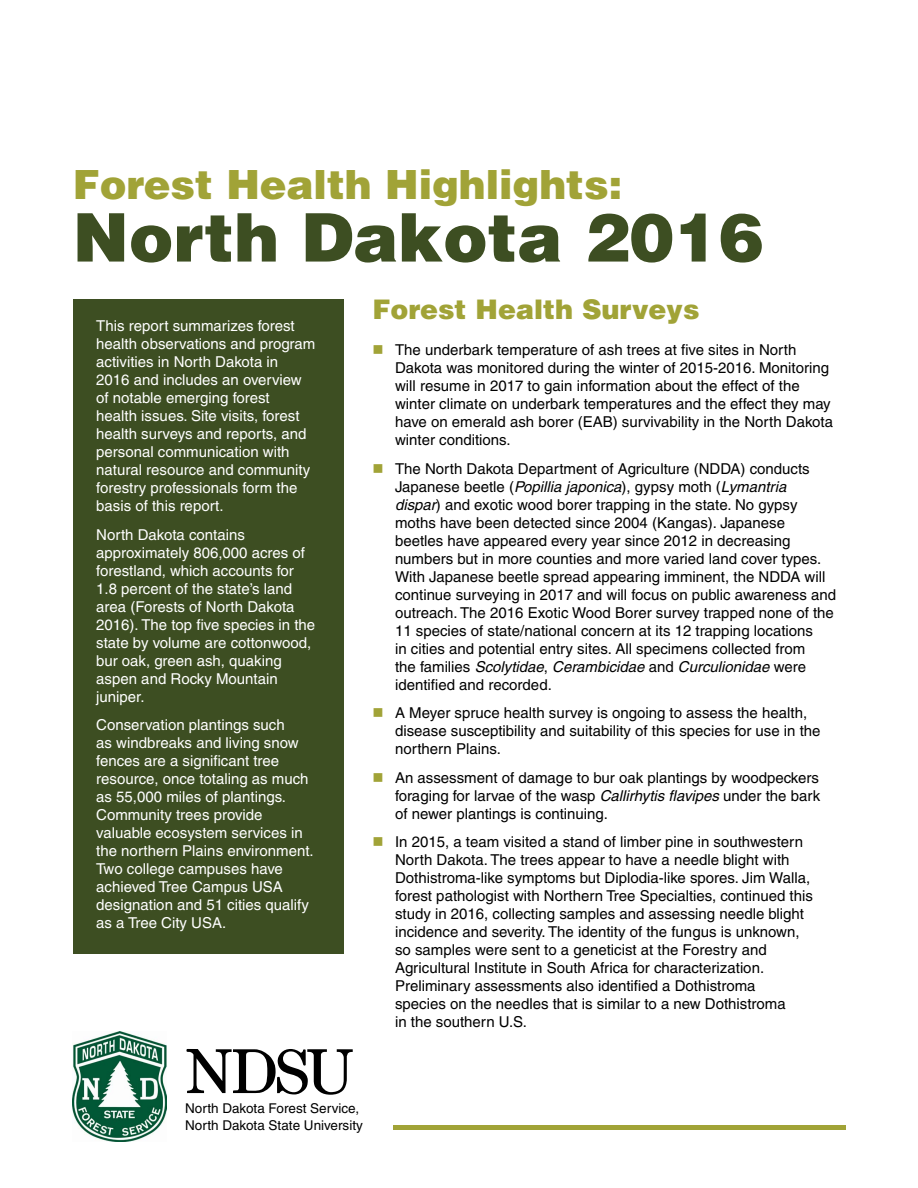
<style>
.page{position:relative;width:918px;height:1188px;background:#fff}
.page>*{position:absolute;margin:0;border:0;box-sizing:border-box;transform-origin:0 0}
.t1{font:900 67.05px "Helvetica";color:#3d4e22}
.t2{font:900 40.2px "Helvetica";color:#a1a337}
.t3{font:900 27px "Helvetica";color:#a1a337}
.t4{font:15px/18px "Helvetica";color:#000}
.t5{font:15px/18px "Helvetica";color:#fff}
.t6{font:13.5px/16.5px "Helvetica";color:#000}
.s1{font-style:italic}
</style>
<div class="page">
<div style="left:393px;top:1125px;width:453px;height:5px;background:#a1a337"></div>
<svg style="left:186px;top:1049px;width:167px;height:46px"></svg>
<img style="left:73px;top:1031px;width:94px;height:111px">
<div style="left:73px;top:299px;width:271px;height:655px;background:#3d4e22"></div>
<h2 class="t2" style="left:73px;top:158px;width:551px">Forest Health Highlights:</h2>
<h1 class="t1" style="left:73px;top:194px;width:692px">North Dakota 2016</h1>
<p class="t5" style="left:96px;top:317px;width:221px">This report summarizes forest health observations and program activities in North Dakota in<br>2016 and includes an overview of notable emerging forest<br>health issues. Site visits, forest health surveys and reports, and personal communication with natural resource and community forestry professionals form the basis of this report.</p>
<p class="t5" style="left:96px;top:526px;width:220px">North Dakota contains approximately 806,000 acres of forestland, which accounts for<br>1.8 percent of the state’s land area (Forests of North Dakota<br>2016). The top five species in the state by volume are cottonwood, bur oak, green ash, quaking aspen and Rocky Mountain juniper.</p>
<p class="t5" style="left:96px;top:716px;width:219px">Conservation plantings such<br>as windbreaks and living snow fences are a significant tree resource, once totaling as much as 55,000 miles of plantings.<br>Community trees provide valuable ecosystem services in the northern Plains environment.<br>Two college campuses have achieved Tree Campus USA designation and 51 cities qualify as a Tree City USA.</p>
<h3 class="t3" style="left:373px;top:292px;width:328px">Forest Health Surveys</h3>
<p class="t4" style="left:395px;top:341px;width:440px">The underbark temperature of ash trees at five sites in North Dakota was monitored during the winter of 2015-2016. Monitoring will resume in 2017 to gain information about the effect of the winter climate on underbark temperatures and the effect they may have on emerald ash borer (EAB) survivability in the North Dakota winter conditions.</p>
<p class="t4" style="left:395px;top:459px;width:443px">The North Dakota Department of Agriculture (NDDA) conducts Japanese beetle (<span class="s1">Popillia japonica</span>), gypsy moth (<span class="s1">Lymantria<br>dispar</span>) and exotic wood borer trapping in the state. No gypsy moths have been detected since 2004 (Kangas). Japanese beetles have appeared every year since 2012 in decreasing numbers but in more counties and more varied land cover types.<br>With Japanese beetle spread appearing imminent, the NDDA will continue surveying in 2017 and will focus on public awareness and outreach. The 2016 Exotic Wood Borer survey trapped none of the 11 species of state/national concern at its 12 trapping locations<br>in cities and potential entry sites. All specimens collected from<br>the families <span class="s1">Scolytidae</span>, <span class="s1">Cerambicidae</span> and <span class="s1">Curculionidae</span> were identified and recorded.</p>
<p class="t4" style="left:395px;top:704px;width:427px">A Meyer spruce health survey is ongoing to assess the health, disease susceptibility and suitability of this species for use in the northern Plains.</p>
<p class="t4" style="left:395px;top:768px;width:427px;text-align:justify">An assessment of damage to bur oak plantings by woodpeckers foraging for larvae of the wasp <span class="s1">Callirhytis flavipes</span> under the bark of newer plantings is continuing.</p>
<p class="t4" style="left:395px;top:833px;width:419px">In 2015, a team visited a stand of limber pine in southwestern North Dakota. The trees appear to have a needle blight with Dothistroma-like symptoms but Diplodia-like spores. Jim Walla, forest pathologist with Northern Tree Specialties, continued this study in 2016, collecting samples and assessing needle blight incidence and severity. The identity of the fungus is unknown, so samples were sent to a geneticist at the Forestry and Agricultural Institute in South Africa for characterization.<br>Preliminary assessments also identified a Dothistroma<br>species on the needles that is similar to a new Dothistroma<br>in the southern U.S.</p>
<p class="t6" style="left:185px;top:1100px;width:179px">North Dakota Forest Service,<br>North Dakota State University</p>
</div>
